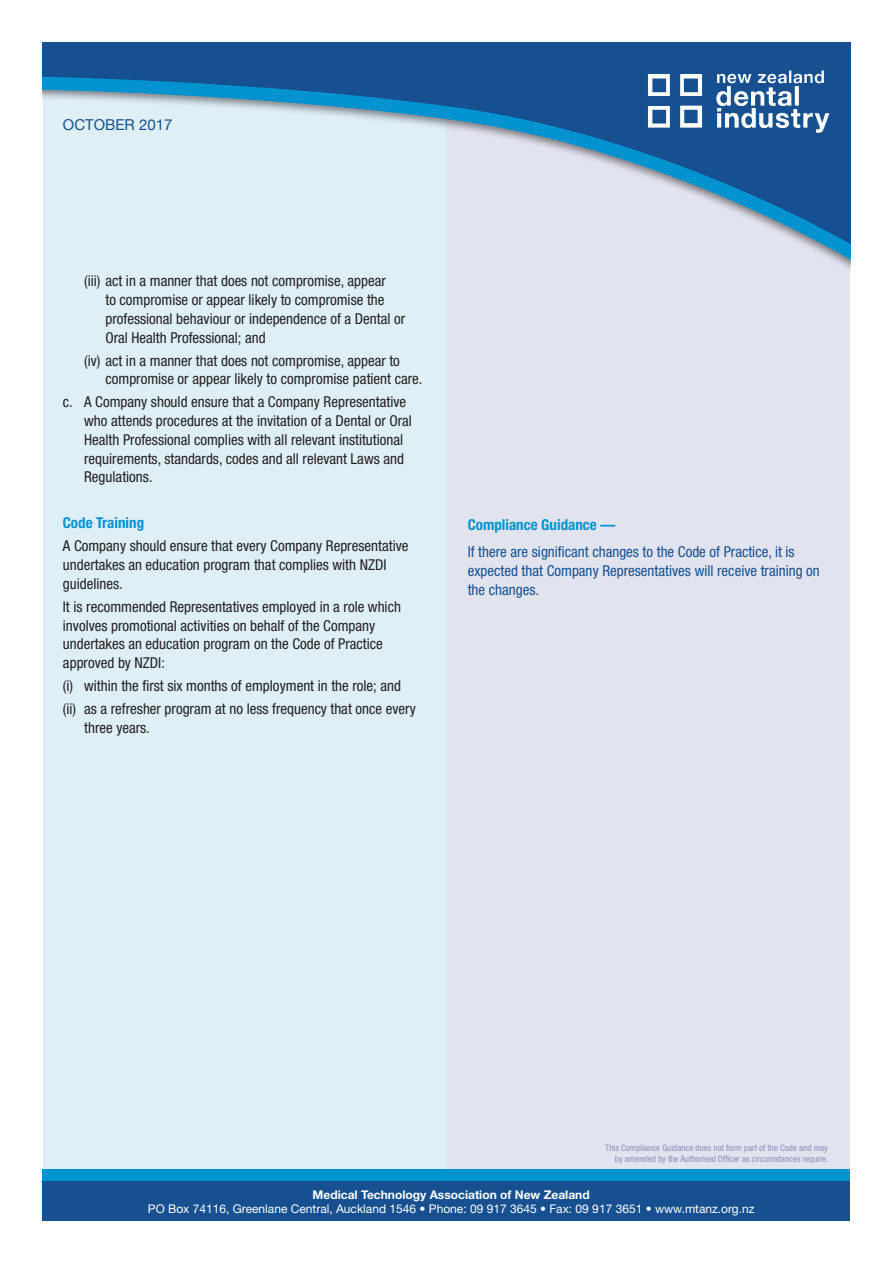
<style>
.page{position:relative;width:893px;height:1263px;background:#fff}
.page>*{position:absolute;margin:0;border:0;box-sizing:border-box;transform-origin:0 0}
.t1{font:condensed 15px/18.8px "Helvetica Neue";color:#231f20}
.t2{font:condensed 15px/18.8px "Helvetica Neue";color:#165090}
.t3{font:700 condensed 15px "Helvetica Neue";color:#0093d0}
.t4{font:15px "Helvetica Neue";color:#165090}
.t5{font:12px "Helvetica Neue";color:#fff}
.t6{font:700 12px "Helvetica Neue";color:#fff}
.t7{font:condensed 9px/10.8px "Helvetica Neue";color:#8891bc;text-align:right}
</style>
<div class="page">
<div style="left:43px;top:70px;width:403px;height:1111px;background:#dfeff8"></div>
<div style="left:446px;top:70px;width:404px;height:1111px;background:#e1e3ee"></div>
<div style="left:43px;top:1169px;width:807px;height:40px;background:#0093d0"></div>
<div style="left:43px;top:43px;width:807px;height:233px;background:#dfe3ee"></div>
<svg style="left:43px;top:249px;width:807px;height:16px;fill:#dfeff8"></svg>
<svg style="left:43px;top:43px;width:807px;height:206px"></svg>
<img style="left:636px;top:63px;width:204px;height:77px">
<div style="left:43px;top:1181px;width:807px;height:39px;background:#165090"></div>
<p class="t4" style="left:63px;top:114px;width:111px">OCTOBER 2017</p>
<p class="t1" style="left:105px;top:272px;width:301px;text-indent:-21px">(iii) act in a manner that does not compromise, appear<br>to compromise or appear likely to compromise the professional behaviour or independence of a Dental or Oral Health Professional; and</p>
<p class="t1" style="left:105px;top:351px;width:318px;text-indent:-21px">(iv) act in a manner that does not compromise, appear to compromise or appear likely to compromise patient care.</p>
<p class="t1" style="left:84px;top:392px;width:329px;text-indent:-21px">c. A Company should ensure that a Company Representative who attends procedures at the invitation of a Dental or Oral Health Professional complies with all relevant institutional requirements, standards, codes and all relevant Laws and Regulations.</p>
<p class="t3" style="left:63px;top:514px;width:83px">Code Training</p>
<p class="t1" style="left:63px;top:536px;width:347px">A Company should ensure that every Company Representative undertakes an education program that complies with NZDI guidelines.</p>
<p class="t1" style="left:63px;top:597px;width:340px">It is recommended Representatives employed in a role which involves promotional activities on behalf of the Company undertakes an education program on the Code of Practice approved by NZDI:</p>
<p class="t1" style="left:63px;top:674px;width:355px;line-height:23px">(i) within the first six months of employment in the role; and (ii) as a refresher program at no less frequency that once every</p>
<p class="t1" style="left:84px;top:718px;width:67px">three years.</p>
<p class="t3" style="left:468px;top:515px;width:149px">Compliance Guidance —</p>
<p class="t2" style="left:468px;top:542px;width:354px">If there are significant changes to the Code of Practice, it is expected that Company Representatives will receive training on the changes.</p>
<p class="t7" style="left:605px;top:1142px;width:225px">This Compliance Guidance does not form part of the Code and may by amended by the Authorised Officer as circumstances require.</p>
<p class="t6" style="left:313px;top:1187px;width:279px">Medical Technology Association of New Zealand</p>
<p class="t5" style="left:148px;top:1201px;width:608px">PO Box 74116, Greenlane Central, Auckland 1546 • Phone: 09 917 3645 • Fax: 09 917 3651 • www.mtanz.org.nz</p>
</div>
